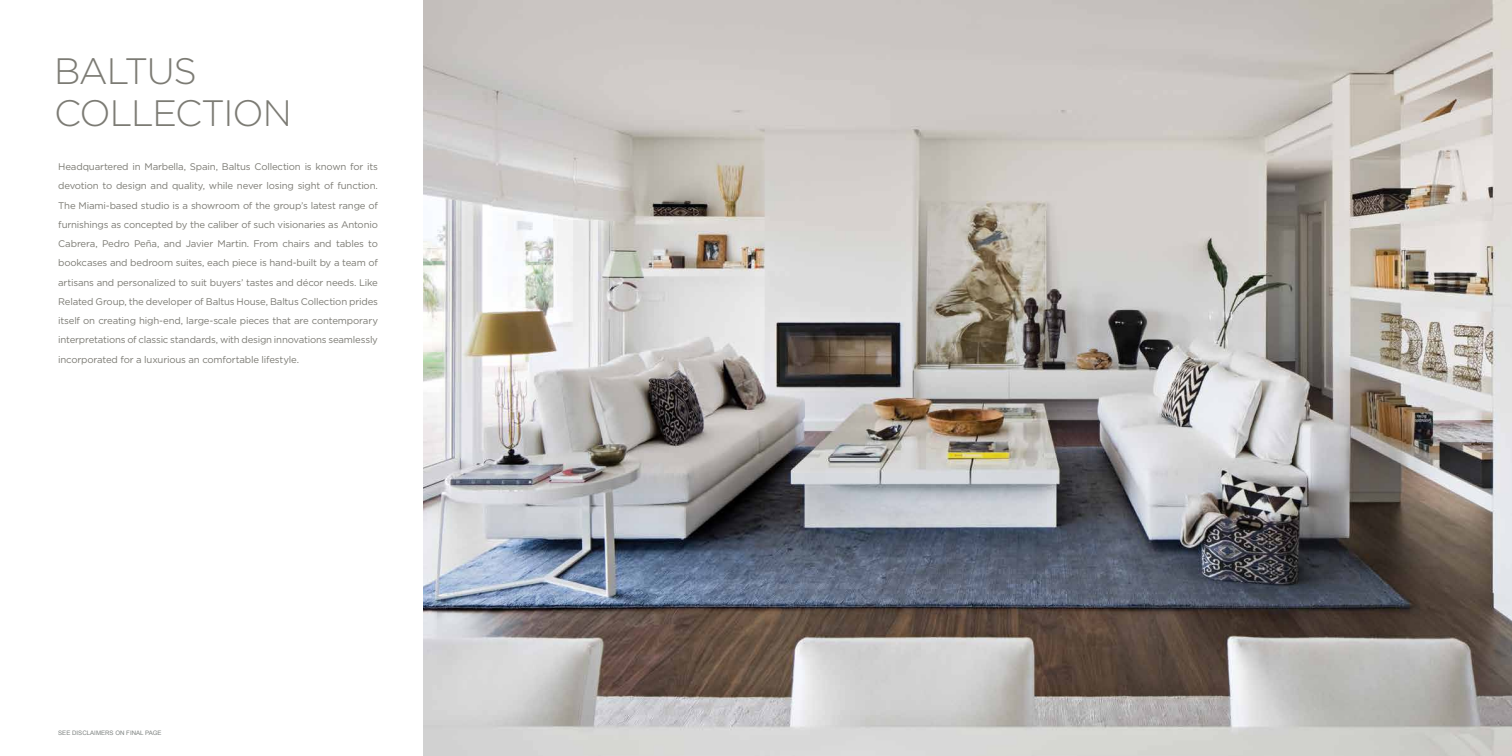
<style>
.page{position:relative;width:1512px;height:756px;background:#fff}
.page>*{position:absolute;margin:0;border:0;box-sizing:border-box;transform-origin:0 0}
.t1{font:300 36.75px/42px "Gotham";letter-spacing:-.035em;color:#7c7b74}
.t2{font:9.62px/19.2px "Gotham";letter-spacing:-.02em;color:#7c7b74;text-align:justify}
.t3{font:6.12px "Arial";color:#7d8280}
</style>
<div class="page">
<img style="left:423px;top:0;width:1089px;height:756px">
<h1 class="t1" style="left:54px;top:49px;width:239px">BALTUS<br>COLLECTION</h1>
<p class="t2" style="left:58px;top:157px;width:321px">Headquartered in Marbella, Spain, Baltus Collection is known for its devotion to design and quality, while never losing sight of function.<br>The Miami-based studio is a showroom of the group’s latest range of furnishings as concepted by the caliber of such visionaries as Antonio Cabrera, Pedro Peña, and Javier Martin. From chairs and tables to bookcases and bedroom suites, each piece is hand-built by a team of artisans and personalized to suit buyers’ tastes and décor needs. Like Related Group, the developer of Baltus House, Baltus Collection prides itself on creating high-end, large-scale pieces that are contemporary interpretations of classic standards, with design innovations seamlessly incorporated for a luxurious an comfortable lifestyle.</p>
<p class="t3" style="left:58px;top:729px;width:105px">SEE DISCLAIMERS ON FINAL PAGE</p>
</div>
